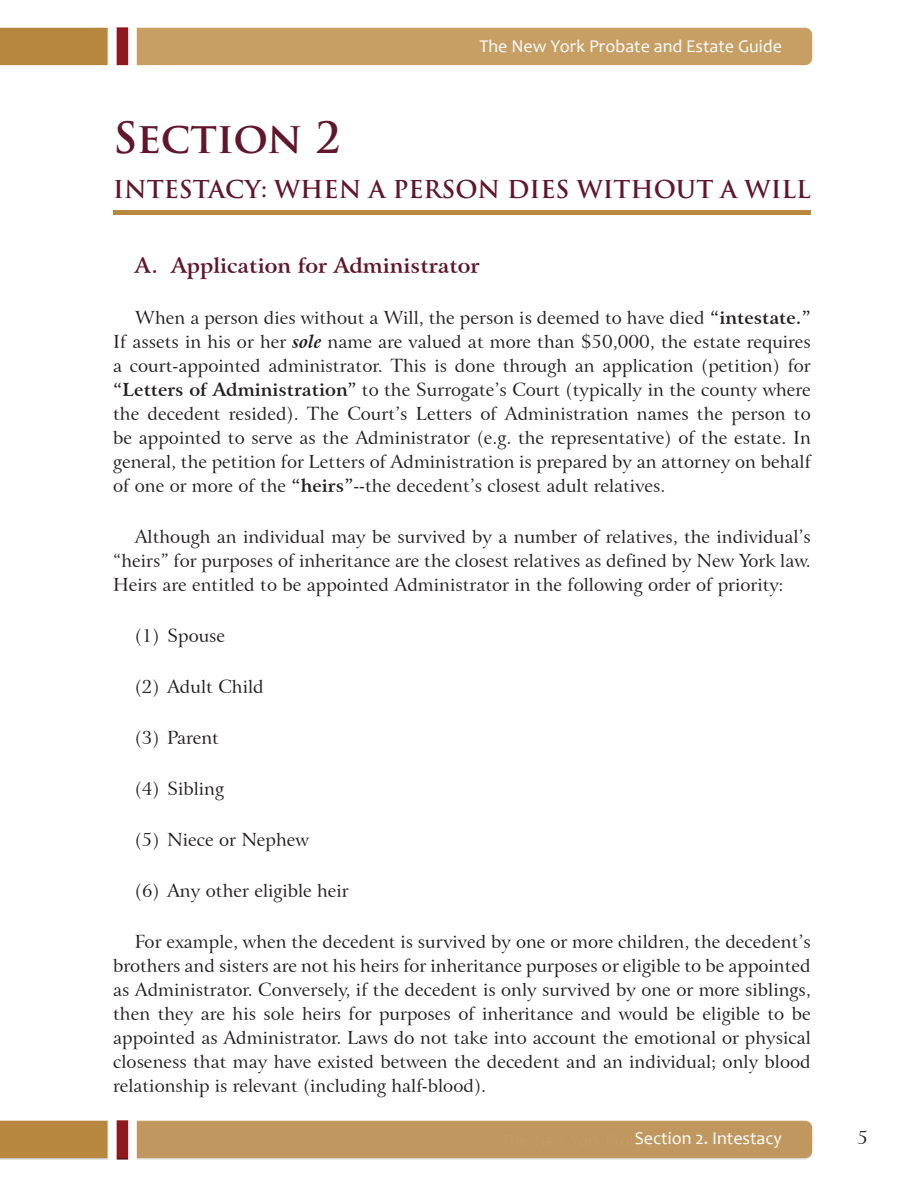
<style>
.page{position:relative;width:918px;height:1188px;background:#fff}
.page>*{position:absolute;margin:0;border:0;box-sizing:border-box;transform-origin:0 0}
.t1{font:700 42px "Trajan Pro";letter-spacing:-.005em;color:#60162d}
.t2{font:700 24px "Trajan Pro";color:#60162d}
.t3{font:700 21px "Arrus BT";color:#60162d}
.t4{font:18px/24px "Arrus BT";color:#231f20;text-align:justify}
.t5{font:18px "Candara";color:#fff}
.s1{font-weight:700}
.s2{font-weight:700;font-style:italic}
</style>
<div class="page">
<img style="left:0;top:27px;width:813px;height:1133px">
<div style="left:113px;top:210px;width:698px;height:5px;background:#b8883f"></div>
<p class="t5" style="left:479px;top:35px;width:304px">The New York Probate and Estate Guide</p>
<h1 class="t1" style="left:113px;top:111px;width:229px">Section 2</h1>
<h2 class="t2" style="left:113px;top:174px;width:699px">INTESTACY: WHEN A PERSON DIES WITHOUT A WILL</h2>
<p class="t3" style="left:135px;top:252px;width:346px">A. Application for Administrator</p>
<p class="t4" style="left:113px;top:306px;width:699px;text-indent:22px">When a person dies without a Will, the person is deemed to have died <span class="s1">“intestate.” </span>If assets in his or her <span class="s2">sole</span> name are valued at more than $50,000, the estate requires a court-appointed administrator. This is done through an application (petition) for <span class="s1">“Letters of Administration”</span> to the Surrogate’s Court (typically in the county where the decedent resided). The Court’s Letters of Administration names the person to be appointed to serve as the Administrator (e.g. the representative) of the estate. In general, the petition for Letters of Administration is prepared by an attorney on behalf of one or more of the <span class="s1">“heirs”</span>--the decedent’s closest adult relatives.</p>
<p class="t4" style="left:113px;top:525px;width:699px;text-indent:22px">Although an individual may be survived by a number of relatives, the individual’s “heirs” for purposes of inheritance are the closest relatives as defined by New York law.<br>Heirs are entitled to be appointed Administrator in the following order of priority:</p>
<p class="t4" style="left:135px;top:624px;width:92px">(1) Spouse</p>
<p class="t4" style="left:135px;top:675px;width:130px">(2) Adult Child</p>
<p class="t4" style="left:135px;top:726px;width:86px">(3) Parent</p>
<p class="t4" style="left:135px;top:777px;width:91px">(4) Sibling</p>
<p class="t4" style="left:135px;top:828px;width:176px">(5) Niece or Nephew</p>
<p class="t4" style="left:135px;top:879px;width:216px">(6) Any other eligible heir</p>
<p class="t4" style="left:113px;top:930px;width:699px;text-indent:22px">For example, when the decedent is survived by one or more children, the decedent’s brothers and sisters are not his heirs for inheritance purposes or eligible to be appointed as Administrator. Conversely, if the decedent is only survived by one or more siblings, then they are his sole heirs for purposes of inheritance and would be eligible to be appointed as Administrator. Laws do not take into account the emotional or physical closeness that may have existed between the decedent and an individual; only blood relationship is relevant (including half-blood).</p>
<p class="t5" style="left:635px;top:1127px;width:149px">Section 2. Intestacy</p>
<p class="t4" style="left:857px;top:1126px;width:12px">5</p>
</div>
